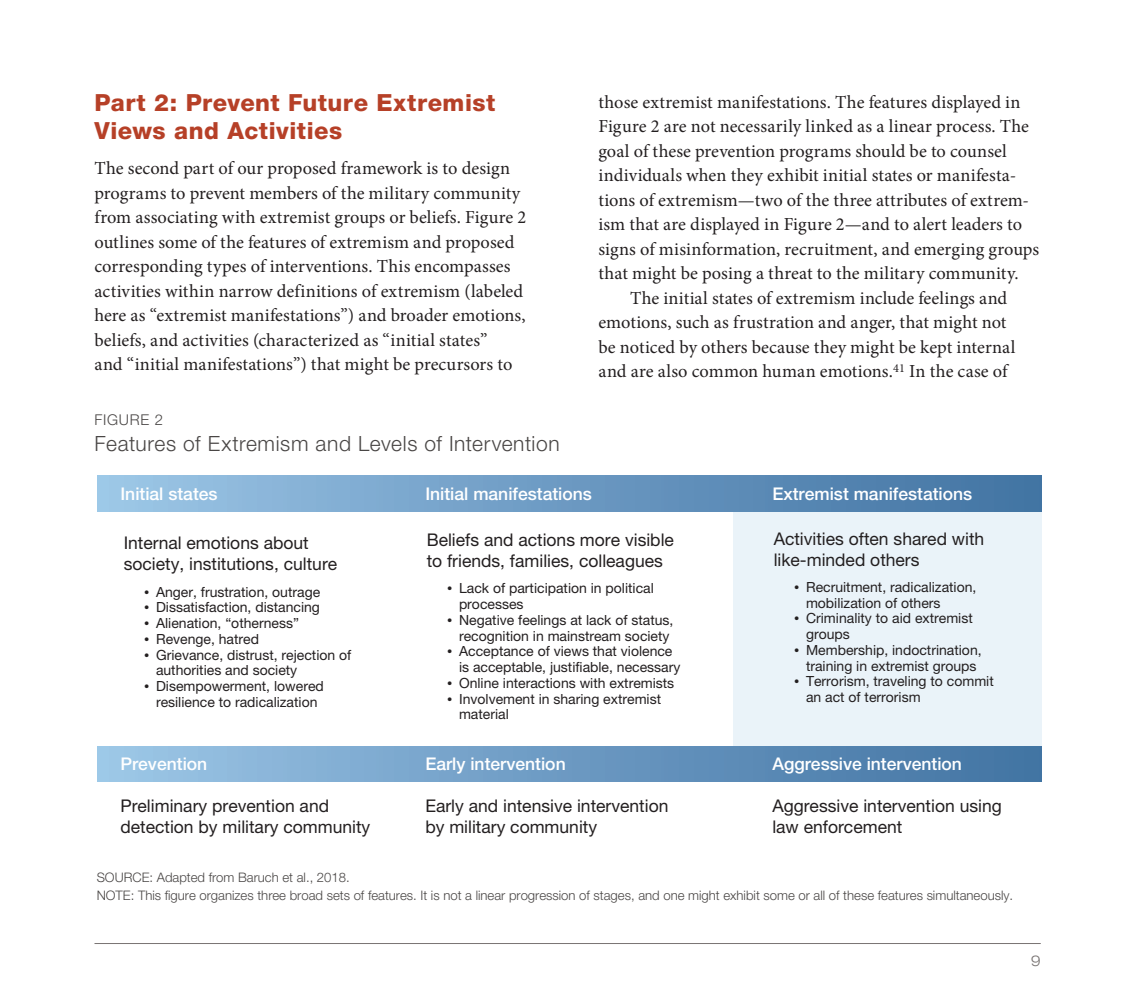
<style>
.page{position:relative;width:1134px;height:1008px;background:#fff}
.page>*{position:absolute;margin:0;border:0;box-sizing:border-box;transform-origin:0 0}
.t1{font:800 23.62px/28px "Helvetica Neue LT Std";letter-spacing:.02em;color:#b64027}
.t2{font:300 21px "Helvetica Neue LT Std";letter-spacing:.025em;color:#494645}
.t3{font:18.38px/24.5px "Minion Pro";color:#231f20}
.t4{font:17.5px/21px "Helvetica Neue LT Std";color:#231f20}
.t5{font:500 17.5px "Helvetica Neue LT Std";color:#fff}
.t6{font:300 14.88px "Helvetica Neue LT Std";letter-spacing:.055em;color:#494645}
.t7{font:300 expanded 14.88px "Helvetica Neue LT Std";color:#787372}
.t8{font:14px/15.8px "Helvetica Neue LT Std";color:#231f20}
.t9{font:300 13.12px/18.4px "Helvetica Neue LT Std";color:#494645}
.s1{font-size:10.5px}
</style>
<div class="page">
<hr style="left:94px;top:943px;width:947px;height:1px;background:#787372">
<div style="left:734px;top:512px;width:308px;height:266px;background:#eaf3f9"></div>
<div style="left:97px;top:476px;width:945px;height:36px;background:linear-gradient(to right,#9bc5e6,#3f71a1)"></div>
<div style="left:97px;top:746px;width:945px;height:36px;background:linear-gradient(to right,#9bc5e6,#3f71a1)"></div>
<p class="t1" style="left:94px;top:91px;width:402px">Part 2: Prevent Future Extremist<br>Views and Activities</p>
<p class="t3" style="left:94px;top:158px;width:433px">The second part of our proposed framework is to design programs to prevent members of the military community from associating with extremist groups or beliefs. Figure 2 outlines some of the features of extremism and proposed corresponding types of interventions. This encompasses activities within narrow definitions of extremism (labeled here as “extremist manifestations”) and broader emotions, beliefs, and activities (characterized as “initial states”<br>and “initial manifestations”) that might be precursors to</p>
<p class="t6" style="left:94px;top:414px;width:70px">FIGURE 2</p>
<p class="t2" style="left:94px;top:436px;width:467px">Features of Extremism and Levels of Intervention</p>
<p class="t3" style="left:599px;top:91px;width:424px">those extremist manifestations. The features displayed in</p>
<p class="t3" style="left:599px;top:116px;width:432px">Figure 2 are not necessarily linked as a linear process. The</p>
<p class="t3" style="left:599px;top:140px;width:410px">goal of these prevention programs should be to counsel</p>
<p class="t3" style="left:599px;top:165px;width:419px">individuals when they exhibit initial states or manifesta-</p>
<p class="t3" style="left:599px;top:189px;width:432px">tions of extremism—two of the three attributes of extrem-</p>
<p class="t3" style="left:599px;top:214px;width:425px">ism that are displayed in Figure 2—and to alert leaders to</p>
<p class="t3" style="left:599px;top:238px;width:442px">signs of misinformation, recruitment, and emerging groups</p>
<p class="t3" style="left:599px;top:263px;width:422px">that might be posing a threat to the military community.</p>
<p class="t3" style="left:630px;top:287px;width:379px">The initial states of extremism include feelings and</p>
<p class="t3" style="left:599px;top:312px;width:410px">emotions, such as frustration and anger, that might not</p>
<p class="t3" style="left:599px;top:336px;width:418px">be noticed by others because they might be kept internal</p>
<p class="t3" style="left:599px;top:361px;width:411px">and are also common human emotions.<sup>41</sup> In the case of</p>
<p class="t5" style="left:120px;top:487px;width:99px">Initial states</p>
<p class="t5" style="left:425px;top:487px;width:168px">Initial manifestations</p>
<p class="t5" style="left:772px;top:487px;width:202px">Extremist manifestations</p>
<p class="t4" style="left:124px;top:534px;width:215px">Internal emotions about society, institutions, culture</p>
<p class="t8" style="left:144px;top:585px;width:178px"><span class="s1">•</span> Anger, frustration, outrage</p>
<p class="t8" style="left:144px;top:601px;width:177px"><span class="s1">•</span> Dissatisfaction, distancing</p>
<p class="t8" style="left:144px;top:617px;width:156px"><span class="s1">•</span> Alienation, “otherness”</p>
<p class="t8" style="left:144px;top:632px;width:116px"><span class="s1">•</span> Revenge, hatred</p>
<p class="t8" style="left:156px;top:648px;width:197px;text-indent:-12px"><span class="s1">•</span> Grievance, distrust, rejection of authorities and society</p>
<p class="t8" style="left:144px;top:680px;width:181px;text-align:center"><span class="s1">•</span> Disempowerment, lowered resilience to radicalization</p>
<p class="t4" style="left:774px;top:530px;width:212px">Activities often shared with like-minded others</p>
<p class="t8" style="left:806px;top:580px;width:172px;text-indent:-12px"><span class="s1">•</span> Recruitment, radicalization, mobilization of others</p>
<p class="t8" style="left:806px;top:612px;width:168px;text-indent:-12px"><span class="s1">•</span> Criminality to aid extremist groups</p>
<p class="t8" style="left:794px;top:643px;width:189px;text-align:center"><span class="s1">•</span> Membership, indoctrination, training in extremist groups</p>
<p class="t8" style="left:806px;top:675px;width:189px;text-indent:-12px"><span class="s1">•</span> Terrorism, traveling to commit an act of terrorism</p>
<p class="t4" style="left:427px;top:531px;width:249px">Beliefs and actions more visible to friends, families, colleagues</p>
<p class="t8" style="left:459px;top:582px;width:196px;text-indent:-12px"><span class="s1">•</span> Lack of participation in political processes</p>
<p class="t8" style="left:447px;top:613px;width:228px;text-align:center"><span class="s1">•</span> Negative feelings at lack of status, recognition in mainstream society</p>
<p class="t8" style="left:459px;top:645px;width:223px;text-indent:-12px"><span class="s1">•</span> Acceptance of views that violence is acceptable, justifiable, necessary</p>
<p class="t8" style="left:447px;top:676px;width:229px"><span class="s1">•</span> Online interactions with extremists</p>
<p class="t8" style="left:459px;top:692px;width:204px;text-indent:-12px"><span class="s1">•</span> Involvement in sharing extremist material</p>
<p class="t5" style="left:120px;top:757px;width:88px">Prevention</p>
<p class="t5" style="left:425px;top:757px;width:142px">Early intervention</p>
<p class="t5" style="left:772px;top:757px;width:191px">Aggressive intervention</p>
<p class="t4" style="left:120px;top:797px;width:251px">Preliminary prevention and detection by military community</p>
<p class="t4" style="left:425px;top:797px;width:245px">Early and intensive intervention by military community</p>
<p class="t4" style="left:772px;top:797px;width:231px">Aggressive intervention using law enforcement</p>
<p class="t9" style="left:97px;top:870px;width:918px">SOURCE: Adapted from Baruch et al., 2018.<br>NOTE: This figure organizes three broad sets of features. It is not a linear progression of stages, and one might exhibit some or all of these features simultaneously.</p>
<p class="t7" style="left:1031px;top:953px;width:11px">9</p>
</div>
